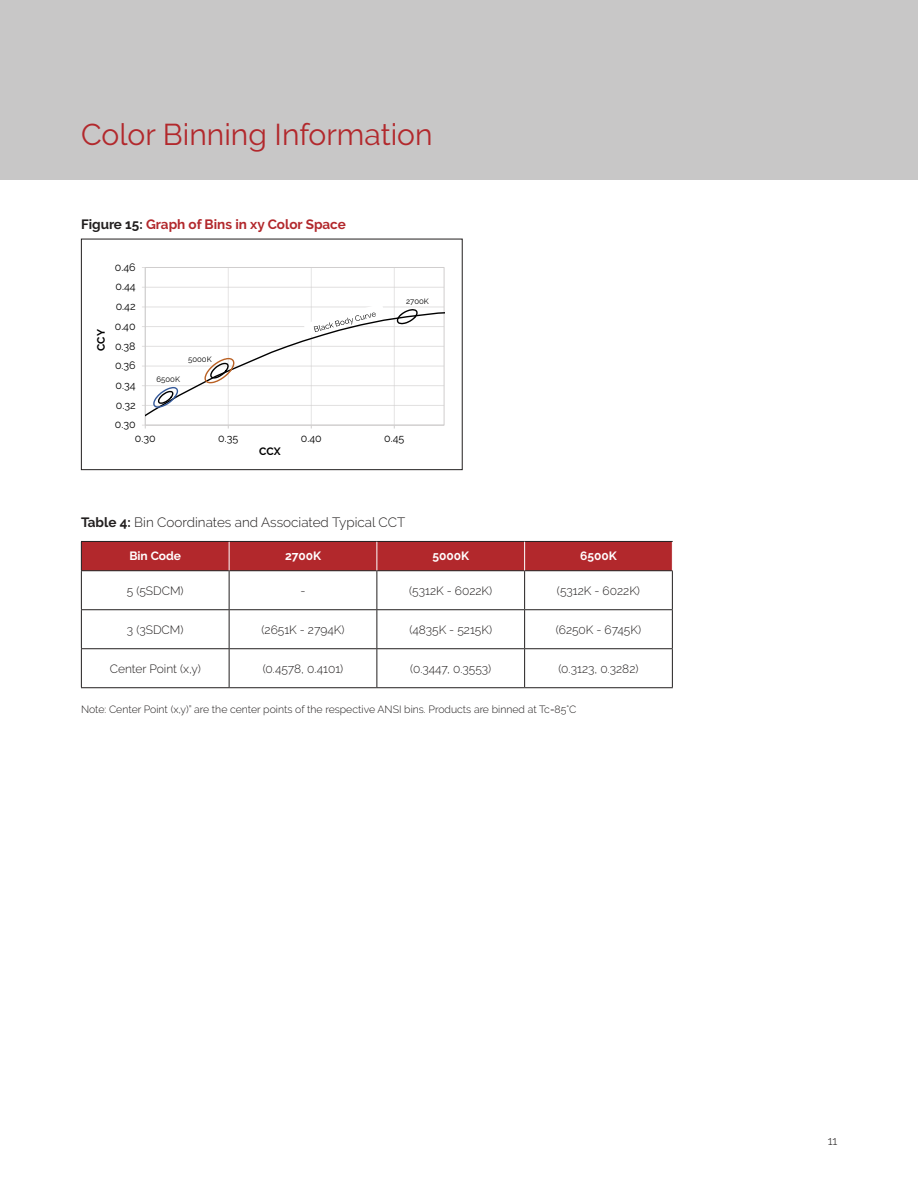
<style>
.page{position:relative;width:918px;height:1188px;background:#fff}
.page>*{position:absolute;margin:0;border:0;box-sizing:border-box;transform-origin:0 0}
.t1{font:30px "Raleway";color:#b2282c}
.t2{font:300 13.5px "Raleway";color:#221f1f}
.t3{font:700 13.5px "Raleway";color:#b2282c}
.t4{font:300 12px "Raleway";color:#221f1f}
.t5{font:700 12px "Raleway";color:#fff}
.t6{font:10.65px "Raleway";color:#000}
.t7{font:700 10.65px "Raleway";color:#000}
.t8{font:300 10.5px "Raleway";color:#221f1f}
.t9{font:7.8px "Raleway";color:#000}
.s1{color:#221f1f}
.s2{font-weight:700}
</style>
<div class="page">
<div style="left:0;top:0;width:918px;height:180px;background:#c8c7c7"></div>
<hr style="left:81px;top:571px;width:1px;height:38px;background:#221f1f">
<hr style="left:229px;top:571px;width:1px;height:38px;background:#221f1f">
<hr style="left:377px;top:571px;width:1px;height:38px;background:#221f1f">
<hr style="left:524px;top:571px;width:1px;height:38px;background:#221f1f">
<hr style="left:672px;top:571px;width:1px;height:38px;background:#221f1f">
<hr style="left:81px;top:609px;width:148px;height:1px;background:#221f1f">
<hr style="left:81px;top:610px;width:1px;height:38px;background:#221f1f">
<hr style="left:229px;top:609px;width:148px;height:1px;background:#221f1f">
<hr style="left:229px;top:610px;width:1px;height:38px;background:#221f1f">
<hr style="left:377px;top:609px;width:148px;height:1px;background:#221f1f">
<hr style="left:377px;top:610px;width:1px;height:38px;background:#221f1f">
<hr style="left:525px;top:609px;width:148px;height:1px;background:#221f1f">
<hr style="left:524px;top:610px;width:1px;height:38px;background:#221f1f">
<hr style="left:672px;top:610px;width:1px;height:38px;background:#221f1f">
<hr style="left:81px;top:648px;width:148px;height:1px;background:#221f1f">
<hr style="left:81px;top:649px;width:1px;height:38px;background:#221f1f">
<hr style="left:229px;top:648px;width:148px;height:1px;background:#221f1f">
<hr style="left:229px;top:649px;width:1px;height:38px;background:#221f1f">
<hr style="left:377px;top:648px;width:148px;height:1px;background:#221f1f">
<hr style="left:377px;top:649px;width:1px;height:38px;background:#221f1f">
<hr style="left:525px;top:648px;width:148px;height:1px;background:#221f1f">
<hr style="left:524px;top:649px;width:1px;height:38px;background:#221f1f">
<hr style="left:672px;top:649px;width:1px;height:38px;background:#221f1f">
<hr style="left:81px;top:687px;width:148px;height:1px;background:#221f1f">
<hr style="left:229px;top:687px;width:148px;height:1px;background:#221f1f">
<hr style="left:377px;top:687px;width:148px;height:1px;background:#221f1f">
<hr style="left:525px;top:687px;width:148px;height:1px;background:#221f1f">
<svg style="left:81px;top:541px;width:592px;height:30px;background:#a9292d"></svg>
<hr style="left:145px;top:287px;width:299px;height:1px;background:#e8e7e7">
<hr style="left:228px;top:267px;width:1px;height:158px;background:#ebeaea">
<hr style="left:311px;top:267px;width:1px;height:158px;background:#eaeaea">
<hr style="left:394px;top:267px;width:1px;height:158px;background:#eae9e9">
<hr style="left:145px;top:267px;width:1px;height:158px;background:#d0cece">
<svg style="left:142px;top:304px;width:303px;height:125px"></svg>
<div style="left:81px;top:239px;width:382px;height:231px;border:1px solid #221f1f"></div>
<h1 class="t1" style="left:81px;top:123px;width:353px">Color Binning Information</h1>
<p class="t3" style="left:81px;top:218px;width:266px"><span class="s1">Figure 15:</span> Graph of Bins in xy Color Space</p>
<p class="t6" style="left:115px;top:263px;width:22px">0.46</p>
<p class="t7" style="left:97px;top:351px;width:23px;rotate:-90deg">CCY</p>
<p class="t6" style="left:116px;top:283px;width:22px">0.44</p>
<p class="t6" style="left:116px;top:302px;width:21px">0.42</p>
<p class="t6" style="left:115px;top:322px;width:22px">0.40</p>
<p class="t6" style="left:115px;top:342px;width:22px">0.38</p>
<p class="t6" style="left:115px;top:361px;width:22px">0.36</p>
<p class="t6" style="left:116px;top:381px;width:21px">0.34</p>
<p class="t6" style="left:116px;top:401px;width:21px">0.32</p>
<p class="t6" style="left:115px;top:421px;width:22px">0.30</p>
<p class="t9" style="left:157px;top:376px;width:25px">6500K</p>
<p class="t9" style="left:188px;top:356px;width:25px">5000K</p>
<p class="t9" style="left:406px;top:298px;width:24px">2700K</p>
<p class="t6" style="left:135px;top:434px;width:22px">0.30</p>
<p class="t6" style="left:218px;top:434px;width:21px">0.35</p>
<p class="t6" style="left:301px;top:434px;width:22px">0.40</p>
<p class="t6" style="left:384px;top:434px;width:22px">0.45</p>
<p class="t7" style="left:259px;top:447px;width:23px">CCX</p>
<p class="t2" style="left:81px;top:517px;width:326px"><span class="s2">Table 4:</span> Bin Coordinates and Associated Typical CCT</p>
<p class="t5" style="left:129px;top:551px;width:53px">Bin Code</p>
<p class="t5" style="left:285px;top:551px;width:38px">2700K</p>
<p class="t5" style="left:432px;top:551px;width:38px">5000K</p>
<p class="t5" style="left:580px;top:551px;width:38px">6500K</p>
<p class="t4" style="left:127px;top:586px;width:58px">5 (5SDCM)</p>
<p class="t4" style="left:300px;top:584px;width:7px">-</p>
<p class="t4" style="left:409px;top:584px;width:85px">(5312K - 6022K)</p>
<p class="t4" style="left:557px;top:584px;width:85px">(5312K - 6022K)</p>
<p class="t4" style="left:127px;top:625px;width:58px">3 (3SDCM)</p>
<p class="t4" style="left:262px;top:623px;width:84px">(2651K - 2794K)</p>
<p class="t4" style="left:409px;top:623px;width:84px">(4835K - 5215K)</p>
<p class="t4" style="left:556px;top:623px;width:87px">(6250K - 6745K)</p>
<p class="t4" style="left:110px;top:662px;width:93px">Center Point (x,y)</p>
<p class="t4" style="left:263px;top:662px;width:82px">(0.4578, 0.4101)</p>
<p class="t4" style="left:410px;top:662px;width:83px">(0.3447, 0.3553)</p>
<p class="t4" style="left:558px;top:662px;width:82px">(0.3123, 0.3282)</p>
<p class="t8" style="left:81px;top:703px;width:497px">Note: Center Point (x,y)” are the center points of the respective ANSI bins. Products are binned at Tc=85°C</p>
<p class="t4" style="left:828px;top:1136px;width:11px">11</p>
</div>
